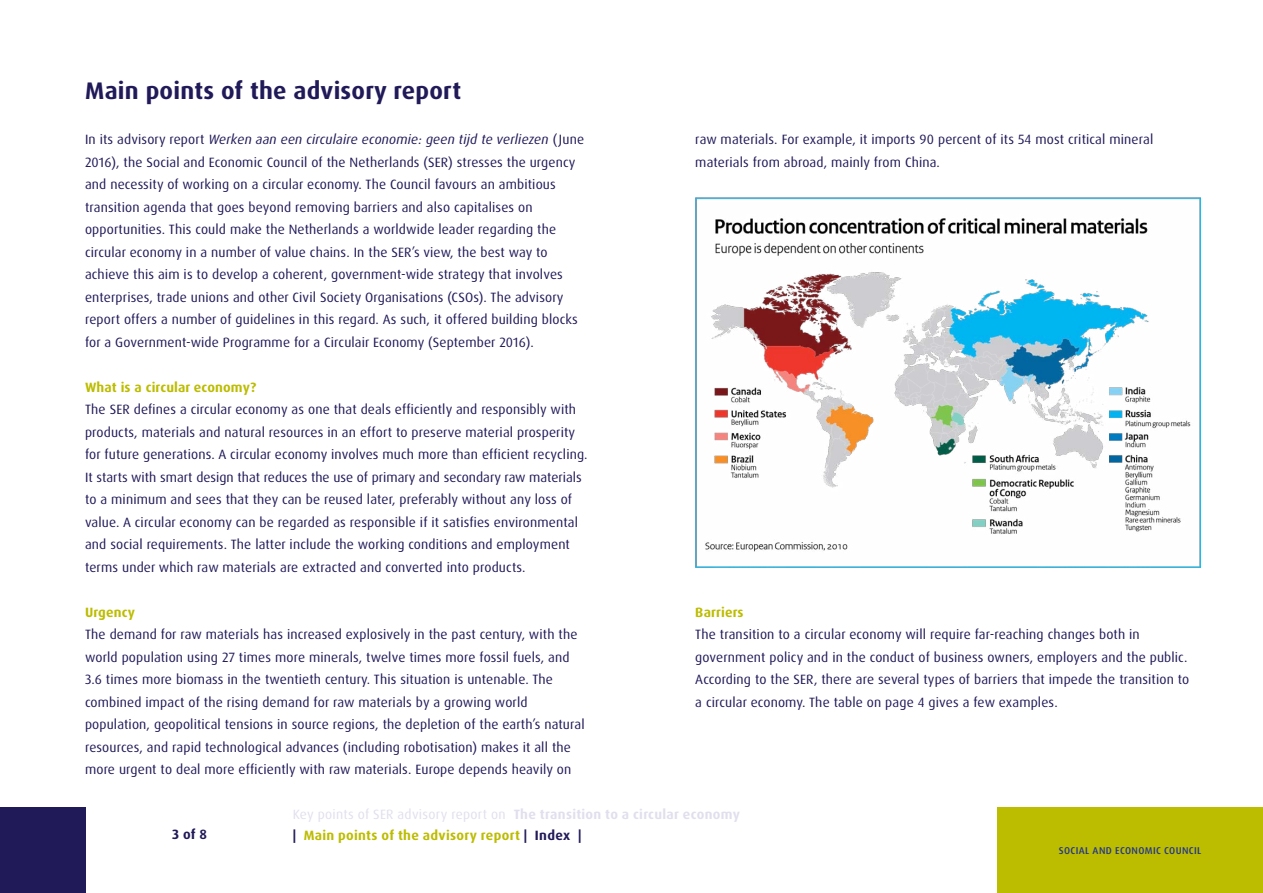
<style>
.page{position:relative;width:1263px;height:893px;background:#fff}
.page>*{position:absolute;margin:0;border:0;box-sizing:border-box;transform-origin:0 0}
.t1{font:700 24px "Dax OT";letter-spacing:.01em;color:#211a59}
.t2{font:13.5px/22.5px "Dax OT";letter-spacing:.01em;color:#211a59}
.t3{font:700 13.5px "Dax OT";letter-spacing:.01em;color:#bcbc00}
.t4{font:700 13.5px "Dax OT";letter-spacing:.02em;color:#e1dfed}
.t5{font:700 13.5px "Dax OT";color:#211a59}
.t6{font:500 9.9px "Dax OT";letter-spacing:.04em;color:#23378b}
.s1{font-style:italic}
.s2{font-weight:400}
.s3{color:#211a59}
</style>
<div class="page">
<div style="left:0;top:808px;width:85px;height:85px;background:#211a59"></div>
<div style="left:997px;top:808px;width:266px;height:85px;background:#bcbc00"></div>
<img style="left:695px;top:198px;width:505px;height:369px">
<h1 class="t1" style="left:85px;top:75px;width:377px">Main points of the advisory report</h1>
<p class="t2" style="left:85px;top:128px;width:501px">In its advisory report <span class="s1">Werken aan een circulaire economie: geen tijd te verliezen</span> (June 2016), the Social and Economic Council of the Netherlands (SER) stresses the urgency and necessity of working on a circular economy. The Council favours an ambitious transition agenda that goes beyond removing barriers and also capitalises on opportunities. This could make the Netherlands a worldwide leader regarding the circular economy in a number of value chains. In the SER’s view, the best way to achieve this aim is to develop a coherent, government-wide strategy that involves enterprises, trade unions and other Civil Society Organisations (CSOs). The advisory report offers a number of guidelines in this regard. As such, it offered building blocks for a Government-wide Programme for a Circulair Economy (September 2016).</p>
<p class="t3" style="left:85px;top:378px;width:173px">What is a circular economy?</p>
<p class="t2" style="left:85px;top:398px;width:504px">The SER defines a circular economy as one that deals efficiently and responsibly with products, materials and natural resources in an effort to preserve material prosperity for future generations. A circular economy involves much more than efficient recycling.<br>It starts with smart design that reduces the use of primary and secondary raw materials to a minimum and sees that they can be reused later, preferably without any loss of value. A circular economy can be regarded as responsible if it satisfies environmental and social requirements. The latter include the working conditions and employment terms under which raw materials are extracted and converted into products.</p>
<p class="t3" style="left:85px;top:603px;width:51px">Urgency</p>
<p class="t2" style="left:85px;top:623px;width:501px">The demand for raw materials has increased explosively in the past century, with the world population using 27 times more minerals, twelve times more fossil fuels, and 3.6 times more biomass in the twentieth century. This situation is untenable. The combined impact of the rising demand for raw materials by a growing world population, geopolitical tensions in source regions, the depletion of the earth’s natural resources, and rapid technological advances (including robotisation) makes it all the more urgent to deal more efficiently with raw materials. Europe depends heavily on</p>
<p class="t2" style="left:695px;top:128px;width:459px">raw materials. For example, it imports 90 percent of its 54 most critical mineral materials from abroad, mainly from China.</p>
<p class="t3" style="left:695px;top:603px;width:50px">Barriers</p>
<p class="t2" style="left:695px;top:623px;width:496px">The transition to a circular economy will require far-reaching changes both in government policy and in the conduct of business owners, employers and the public.<br>According to the SER, there are several types of barriers that impede the transition to a circular economy. The table on page 4 gives a few examples.</p>
<p class="t4" style="left:293px;top:805px;width:449px"><span class="s2">Key points of SER advisory report on</span> The transition to a circular economy</p>
<p class="t5" style="left:172px;top:826px;width:36px">3 of 8</p>
<p class="t3" style="left:293px;top:826px;width:290px"><span class="s3">|</span> Main points of the advisory report <span class="s3">| Index |</span></p>
<p class="t6" style="left:1059px;top:845px;width:144px">SOCIAL AND ECONOMIC COUNCIL</p>
</div>
